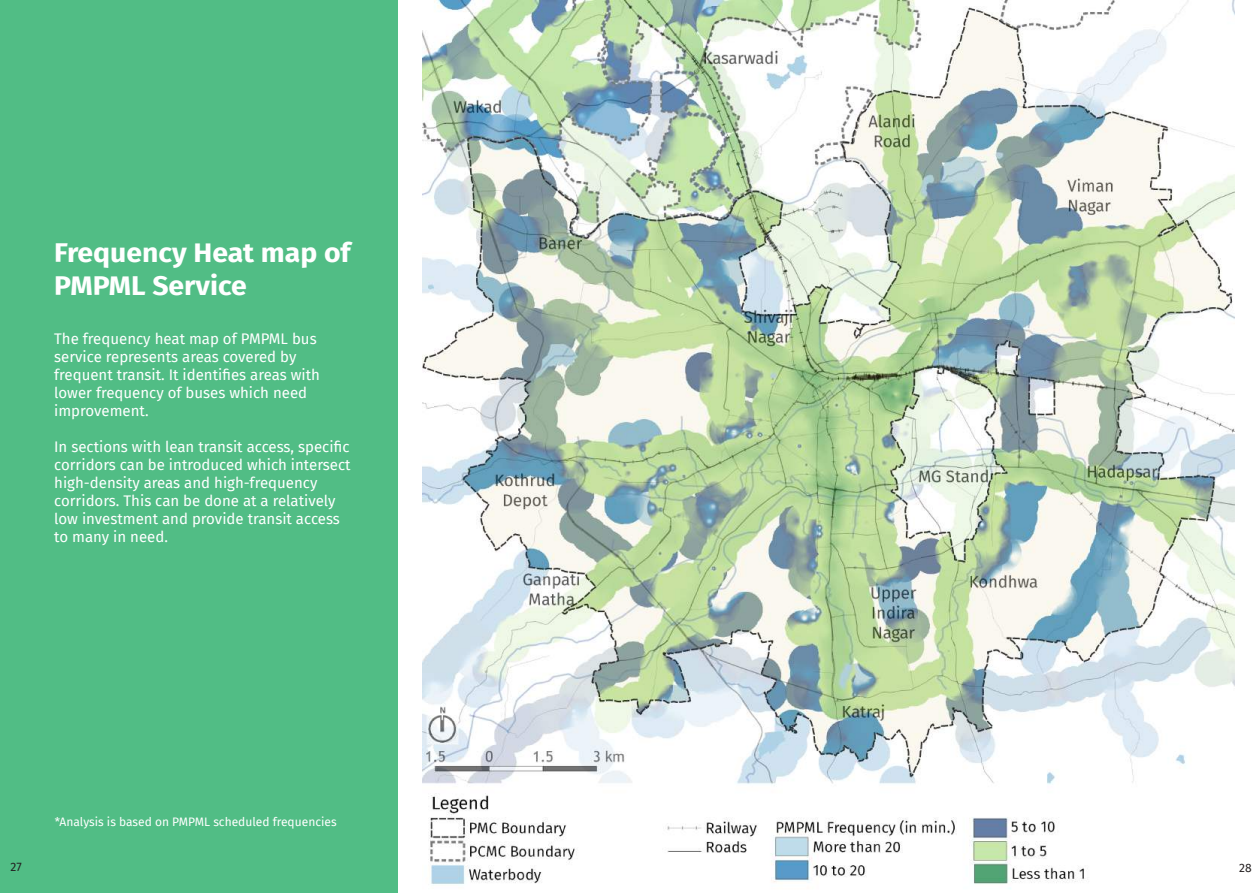
<style>
.page{position:relative;width:1259px;height:893px;background:#fff}
.page>*{position:absolute;margin:0;border:0;box-sizing:border-box;transform-origin:0 0}
.t1{font:700 27px/32.4px "Fira Sans";color:#fff;scale:1.05 1}
.t2{font:15px/18px "Fira Sans";color:#fff}
.t3{font:12px "Fira Sans";color:#fff}
.t4{font:12px "Fira Sans";color:#231f20}
</style>
<div class="page">
<div style="left:0;top:0;width:397px;height:893px;background:#51bd85"></div>
<img style="left:422px;top:1px;width:812px;height:888px">
<h1 class="t1" style="left:54px;top:235px;width:284px">Frequency Heat map of<br>PMPML Service</h1>
<p class="t2" style="left:54px;top:329px;width:267px">The frequency heat map of PMPML bus service represents areas covered by frequent transit. It identifies areas with lower frequency of buses which need improvement.</p>
<p class="t2" style="left:54px;top:437px;width:298px">In sections with lean transit access, specific corridors can be introduced which intersect high-density areas and high-frequency corridors. This can be done at a relatively low investment and provide transit access to many in need.</p>
<p class="t4" style="left:11px;top:858px;width:13px">27</p>
<p class="t3" style="left:55px;top:813px;width:283px">*Analysis is based on PMPML scheduled frequencies</p>
<p class="t4" style="left:1239px;top:858px;width:14px">28</p>
</div>
